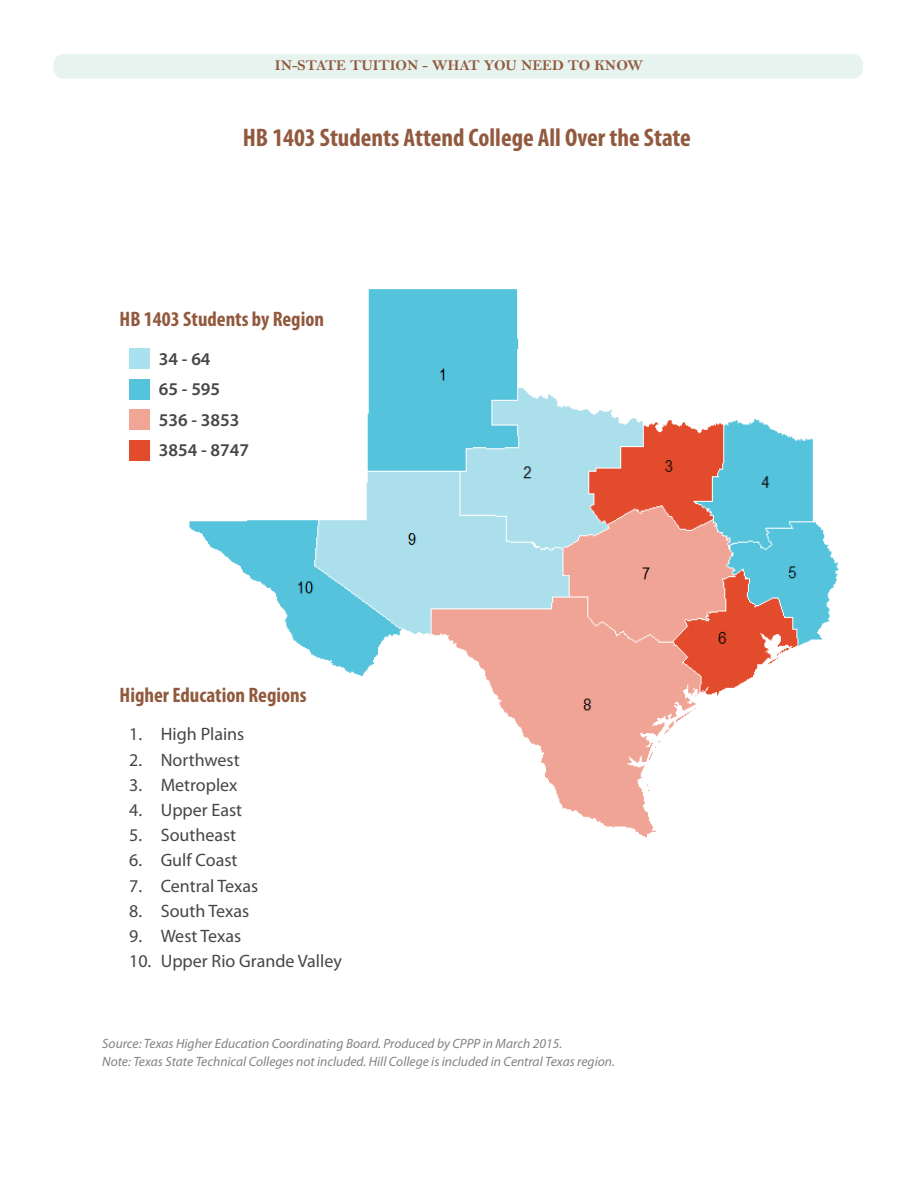
<style>
.page{position:relative;width:918px;height:1188px;background:#fff}
.page>*{position:absolute;margin:0;border:0;box-sizing:border-box;transform-origin:0 0}
.t1{font:700 condensed 25.5px "Myriad Pro";color:#91593d}
.t2{font:700 condensed 21px "Myriad Pro";color:#91593d}
.t3{font:18px "Myriad Pro";color:#454647}
.t4{font:600 18px "Myriad Pro";color:#454647}
.t5{font:15px "Bell MT Bold";color:#91593d}
.t6{font:italic 13.5px "Myriad Pro";color:#808285}
</style>
<div class="page">
<img style="left:189px;top:289px;width:650px;height:549px">
<div style="left:53px;top:54px;width:810px;height:25px;background:#e7f3ef;border-radius:10px"></div>
<div style="left:129px;top:348px;width:21px;height:21px;background:#aae1ee"></div>
<div style="left:129px;top:379px;width:21px;height:20px;background:#55c3dc"></div>
<div style="left:129px;top:410px;width:21px;height:20px;background:#f1a595"></div>
<div style="left:129px;top:440px;width:21px;height:21px;background:#e24b2c"></div>
<p class="t5" style="left:275px;top:56px;width:370px">IN-STATE TUITION - WHAT YOU NEED TO KNOW</p>
<p class="t1" style="left:243px;top:122px;width:450px">HB 1403 Students Attend College All Over the State</p>
<p class="t2" style="left:120px;top:306px;width:206px">HB 1403 Students by Region</p>
<p class="t4" style="left:159px;top:347px;width:53px">34 - 64</p>
<p class="t4" style="left:159px;top:378px;width:63px">65 - 595</p>
<p class="t4" style="left:159px;top:408px;width:82px">536 - 3853</p>
<p class="t4" style="left:159px;top:439px;width:92px">3854 - 8747</p>
<p class="t2" style="left:120px;top:682px;width:188px">Higher Education Regions</p>
<p class="t3" style="left:129px;top:723px;width:117px">1. High Plains</p>
<p class="t3" style="left:129px;top:749px;width:112px">2. Northwest</p>
<p class="t3" style="left:129px;top:774px;width:110px">3. Metroplex</p>
<p class="t3" style="left:129px;top:799px;width:114px">4. Upper East</p>
<p class="t3" style="left:129px;top:824px;width:109px">5. Southeast</p>
<p class="t3" style="left:129px;top:849px;width:110px">6. Gulf Coast</p>
<p class="t3" style="left:129px;top:875px;width:131px">7. Central Texas</p>
<p class="t3" style="left:129px;top:900px;width:122px">8. South Texas</p>
<p class="t3" style="left:129px;top:925px;width:114px">9. West Texas</p>
<p class="t3" style="left:129px;top:950px;width:214px">10. Upper Rio Grande Valley</p>
<p class="t6" style="left:102px;top:1035px;width:462px">Source: Texas Higher Education Coordinating Board. Produced by CPPP in March 2015.</p>
<p class="t6" style="left:102px;top:1053px;width:514px">Note: Texas State Technical Colleges not included. Hill College is included in Central Texas region.</p>
</div>
